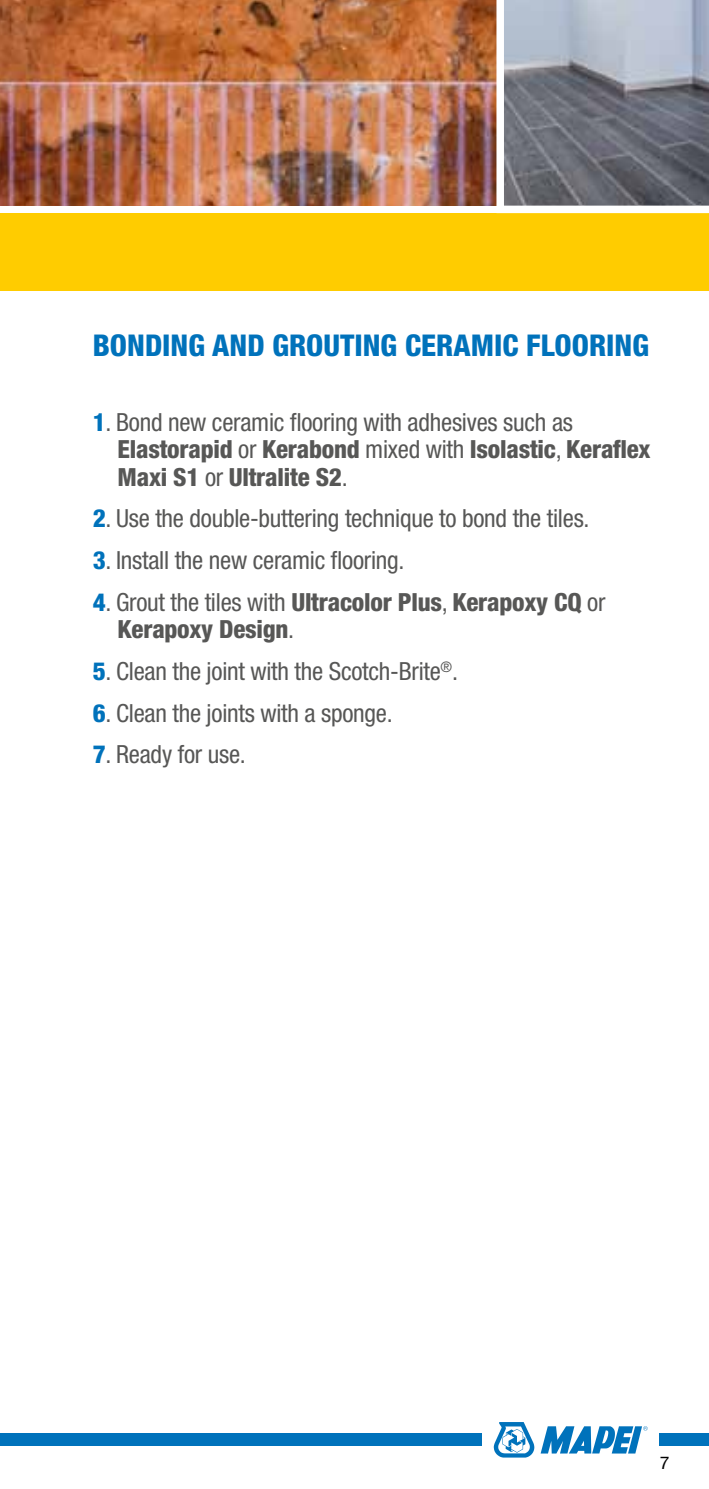
<style>
.page{position:relative;width:709px;height:1489px;background:#fff}
.page>*{position:absolute;margin:0;border:0;box-sizing:border-box;transform-origin:0 0}
.t1{font:800 condensed 30px "Helvetica Neue LTW1 G";color:#0072bb}
.t2{font:condensed 25px/27.5px "Helvetica Neue LTW1 G";letter-spacing:-.01em;color:#575756}
.t3{font:800 condensed 25px/27.5px "Helvetica Neue LTW1 G";letter-spacing:-.01em;color:#575756}
.t4{font:17.5px "Helvetica Neue LTW1 G";color:#000}
.s1{font-weight:800;color:#0072bb}
.s2{font-weight:800}
.s3{color:#0072bb}
.s4{font-weight:400}
</style>
<div class="page">
<div style="left:0;top:213px;width:709px;height:78px;background:#fc0"></div>
<div style="left:0;top:1433px;width:481px;height:13px;background:#0072bb"></div>
<div style="left:659px;top:1433px;width:50px;height:13px;background:#0072bb"></div>
<svg style="left:540px;top:1426px;width:107px;height:27px"></svg>
<svg style="left:494px;top:1422px;width:40px;height:35px"></svg>
<img style="left:1px;top:0;width:491px;height:206px">
<svg style="left:492px;top:0;width:217px;height:214px;background:#8d8f98"></svg>
<p class="t1" style="left:93px;top:327px;width:331px">Bonding and grouting ceram</p>
<p class="t1" style="left:494px;top:327px;width:157px">ic flooring</p>
<p class="t2" style="left:118px;top:408px;width:534px;text-indent:-25px"><span class="s1">1</span>. Bond new ceramic flooring with adhesives such as<br><span class="s2">Elastorapid</span> or <span class="s2">Kerabond</span> mixed with <span class="s2">Isolastic</span>, <span class="s2">Keraflex<br>Maxi S1</span> or <span class="s2">Ultralite S2</span>.</p>
<p class="t2" style="left:93px;top:505px;width:498px"><span class="s1">2</span>. Use the double-buttering technique to bond the tiles.</p>
<p class="t2" style="left:93px;top:546px;width:313px"><span class="s1">3</span>. Install the new ceramic flooring.</p>
<p class="t3" style="left:118px;top:588px;width:489px;text-indent:-25px"><span class="s3">4</span><span class="s4">. Grout the tiles with</span> Ultracolor Plus<span class="s4">,</span> Kerapoxy CQ <span class="s4">or<br></span>Kerapoxy Design<span class="s4">.</span></p>
<p class="t2" style="left:93px;top:657px;width:367px"><span class="s1">5</span>. Clean the joint with the Scotch-Brite<sup>®</sup>.</p>
<p class="t2" style="left:93px;top:699px;width:301px"><span class="s1">6</span>. Clean the joints with a sponge.</p>
<p class="t2" style="left:93px;top:741px;width:155px"><span class="s1">7</span>. Ready for use.</p>
<p class="t4" style="left:660px;top:1451px;width:11px">7</p>
</div>
